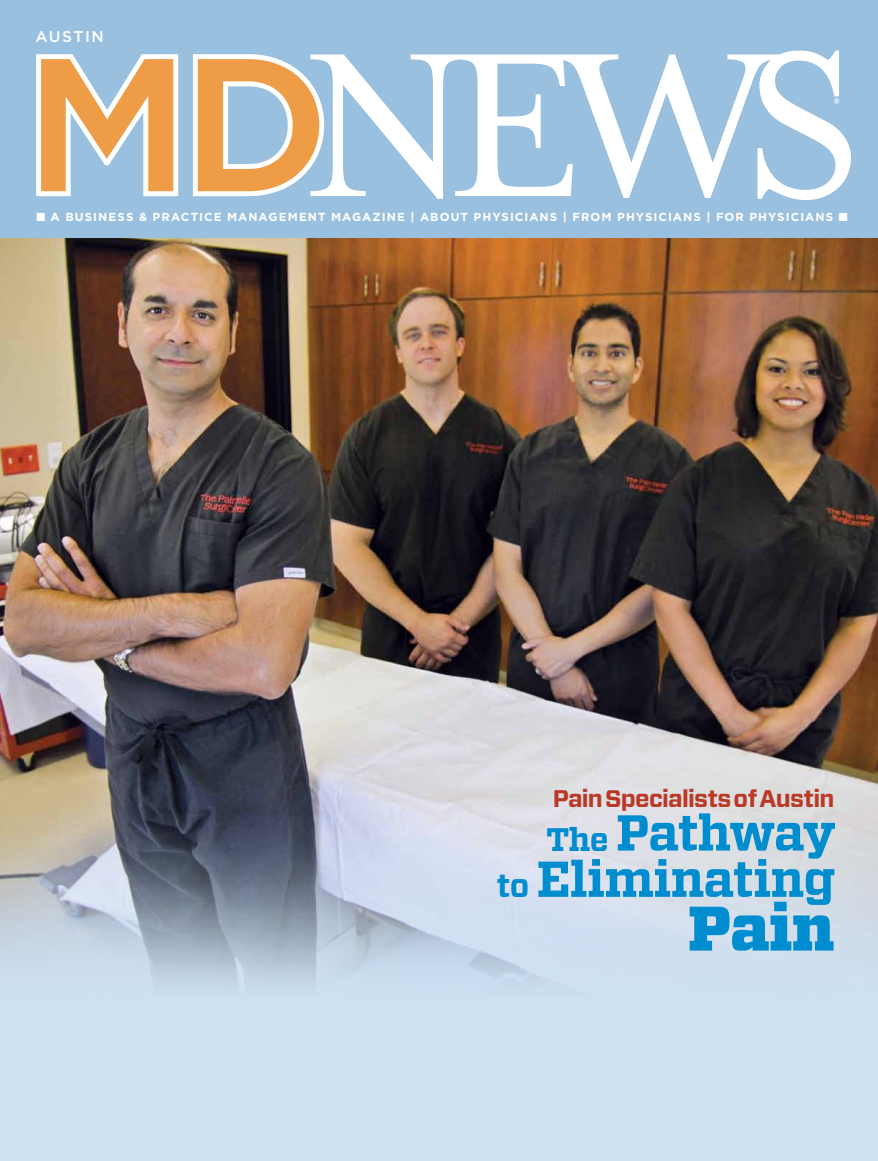
<style>
.page{position:relative;width:878px;height:1161px;background:#fff}
.page>*{position:absolute;margin:0;border:0;box-sizing:border-box;transform-origin:0 0}
.t1{font:900 62.7px "Vitesse";color:#008dd0}
.t2{font:700 50.4px "Vitesse";letter-spacing:-.02em;color:#008dd0}
.t3{font:700 24px "Vitesse Sans";letter-spacing:-.03em;color:#ba3926}
.t4{font:500 15.6px "Gotham";letter-spacing:.1em;color:#fff}
.t5{font:700 11.7px "Gotham";letter-spacing:.09em;color:#fff}
.s1{font-size:32.55px}
</style>
<div class="page">
<div style="left:0;top:544px;width:878px;height:617px;background:#cee1f3"></div>
<img style="left:0;top:238px;width:878px;height:749px">
<div style="left:0;top:0;width:878px;height:238px;background:#9ac0df"></div>
<svg style="left:326px;top:50px;width:525px;height:150px"></svg>
<svg style="left:833px;top:98px;width:6px;height:6px"></svg>
<svg style="left:36px;top:54px;width:290px;height:143px"></svg>
<h3 class="t4" style="left:36px;top:27px;width:70px">AUSTIN</h3>
<p class="t5" style="left:37px;top:210px;width:812px">■ A BUSINESS &amp; PRACTICE MANAGEM ENT MAGAZINE | ABOUT PHYSICIANS | FROM PHYSICIANS | FOR PHYSICIANS ■</p>
<h3 class="t3" style="left:552px;top:783px;width:283px">Pain Specialists of Austin</h3>
<h2 class="t2" style="left:546px;top:799px;width:291px"><span class="s1">The</span> Pathway</h2>
<h2 class="t2" style="left:497px;top:846px;width:340px"><span class="s1">to</span> Eliminating</h2>
<h1 class="t1" style="left:687px;top:887px;width:148px">Pain</h1>
</div>
